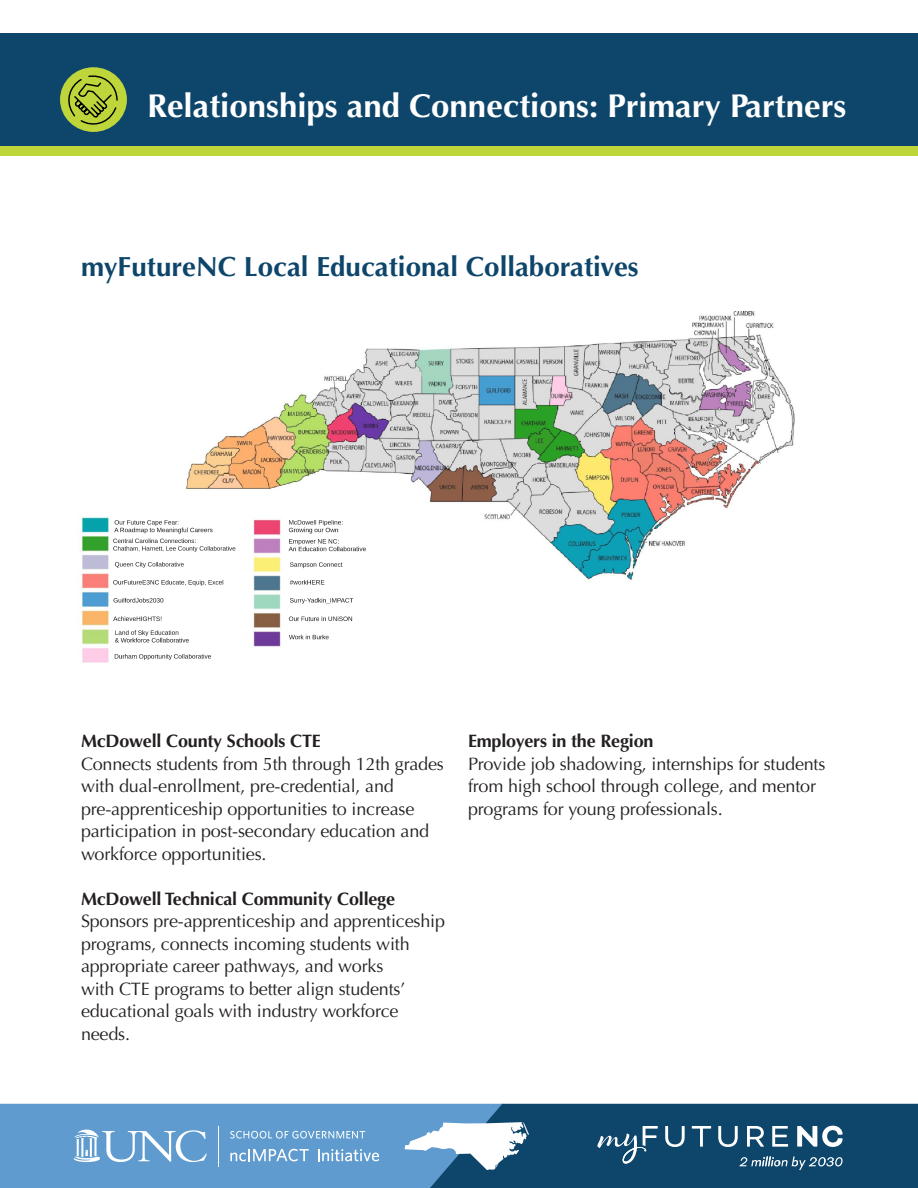
<style>
.page{position:relative;width:918px;height:1188px;background:#fff}
.page>*{position:absolute;margin:0;border:0;box-sizing:border-box;transform-origin:0 0}
.t1{font:700 33px "Optima";color:#fff}
.t2{font:700 27.75px "Optima";color:#0e466b}
.t3{font:18px/22.5px "Optima";letter-spacing:-.01em;color:#231f20}
.t4{font:700 18px "Optima";letter-spacing:-.01em;color:#231f20}
.s1{font-weight:700}
</style>
<div class="page">
<div style="left:0;top:130px;width:918px;height:26px;background:#bed63a"></div>
<div style="left:0;top:33px;width:918px;height:113px;background:#0e466b"></div>
<svg style="left:0;top:1104px;width:918px;height:84px;background:#497ea6"></svg>
<img style="left:81px;top:311px;width:714px;height:352px">
<svg style="left:60px;top:67px;width:67px;height:65px"></svg>
<p class="t1" style="left:147px;top:87px;width:701px">Relationships and Connections: Primary Partners</p>
<p class="t2" style="left:81px;top:250px;width:559px">myFutureNC Local Educational Collaboratives</p>
<p class="t4" style="left:81px;top:731px;width:241px">McDowell County Schools CTE</p>
<p class="t3" style="left:81px;top:753px;width:364px">Connects students from 5th through 12th grades with dual-enrollment, pre-credential, and pre-apprenticeship opportunities to increase participation in post-secondary education and workforce opportunities.</p>
<p class="t3" style="left:81px;top:888px;width:366px"><span class="s1">McDowell Technical Community College </span>Sponsors pre-apprenticeship and apprenticeship programs, connects incoming students with appropriate career pathways, and works<br>with CTE programs to better align students’ educational goals with industry workforce needs.</p>
<p class="t4" style="left:468px;top:731px;width:187px">Employers in the Region</p>
<p class="t3" style="left:468px;top:753px;width:359px">Provide job shadowing, internships for students from high school through college, and mentor programs for young professionals.</p>
</div>
